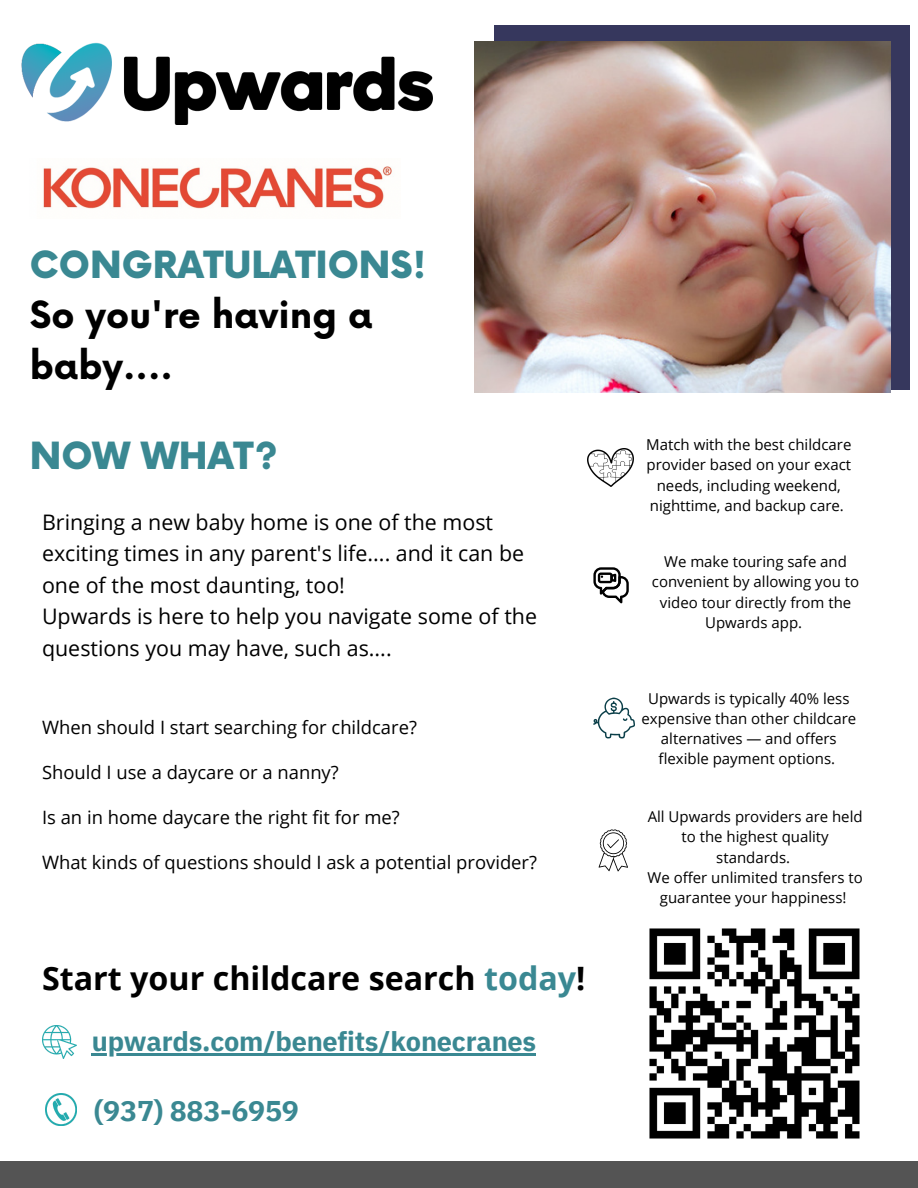
<style>
.page{position:relative;width:918px;height:1188px;background:#fff}
.page>*{position:absolute;margin:0;border:0;box-sizing:border-box;transform-origin:0 0}
.t1{font:700 36.45px/50.7px "Now";color:#000}
.t2{font:900 36.45px "Now";color:#3a8892}
.t3{font:700 32.25px "Open Sans";color:#000}
.t4{font:700 28.5px "IBM Plex Sans";letter-spacing:-.01em;color:#3a8892}
.t5{font:700 27.15px "IBM Plex Sans";letter-spacing:-.01em;color:#3a8892}
.t6{font:21.45px/31.5px "Open Sans";color:#000}
.t7{font:18.45px "Open Sans";color:#000}
.t8{font:15px/20.2px "Open Sans";color:#000;text-align:center}
.s1{font-weight:900;color:#3a8892}
.s2{color:#3a8892}
</style>
<div class="page">
<div style="left:494px;top:25px;width:416px;height:364px;background:#36375d"></div>
<img style="left:474px;top:41px;width:417px;height:351px">
<div style="left:0;top:1161px;width:918px;height:27px;background:#545454"></div>
<svg style="left:593px;top:698px;width:42px;height:40px"></svg>
<svg style="left:599px;top:829px;width:29px;height:42px"></svg>
<img style="left:42px;top:1025px;width:35px;height:33px">
<img style="left:45px;top:1094px;width:32px;height:31px">
<img style="left:21px;top:42px;width:412px;height:82px">
<img style="left:588px;top:448px;width:46px;height:39px">
<svg style="left:593px;top:567px;width:36px;height:36px"></svg>
<hr style="left:92px;top:1053px;width:444px;height:2px;background:#3a8892">
<img style="left:649px;top:928px;width:211px;height:211px">
<img style="left:43px;top:166px;width:349px;height:43px">
<p class="t1" style="left:30px;top:241px;width:398px"><span class="s1">CONGRATULATIONS!<br></span>So you're having a baby....</p>
<p class="t2" style="left:30px;top:436px;width:250px">NOW WHAT?</p>
<p class="t6" style="left:42px;top:506px;width:484px">Bringing a new baby home is one of the most exciting times in any parent's life.... and it can be one of the most daunting, too!</p>
<p class="t6" style="left:42px;top:600px;width:496px">Upwards is here to help you navigate some of the questions you may have, such as....</p>
<p class="t7" style="left:42px;top:714px;width:376px">When should I start searching for childcare?</p>
<p class="t7" style="left:42px;top:759px;width:298px">Should I use a daycare or a nanny?</p>
<p class="t7" style="left:42px;top:804px;width:359px">Is an in home daycare the right fit for me?</p>
<p class="t7" style="left:42px;top:849px;width:496px">What kinds of questions should I ask a potential provider?</p>
<p class="t3" style="left:42px;top:956px;width:545px">Start your childcare search <span class="s2">today</span>!</p>
<p class="t5" style="left:92px;top:1023px;width:446px">upwards.com/benefits/konecranes</p>
<p class="t4" style="left:94px;top:1092px;width:207px">(937) 883-6959</p>
<p class="t8" style="left:646px;top:434px;width:207px">Match with the best childcare provider based on your exact needs, including weekend, nighttime, and backup care.</p>
<p class="t8" style="left:652px;top:551px;width:209px">We make touring safe and convenient by allowing you to video tour directly from the<br>Upwards app.</p>
<p class="t8" style="left:642px;top:688px;width:216px">Upwards is typically 40% less expensive than other childcare alternatives — and offers flexible payment options.</p>
<p class="t8" style="left:648px;top:806px;width:216px">All Upwards providers are held to the highest quality standards.</p>
<p class="t8" style="left:648px;top:867px;width:217px">We offer unlimited transfers to guarantee your happiness!</p>
</div>
